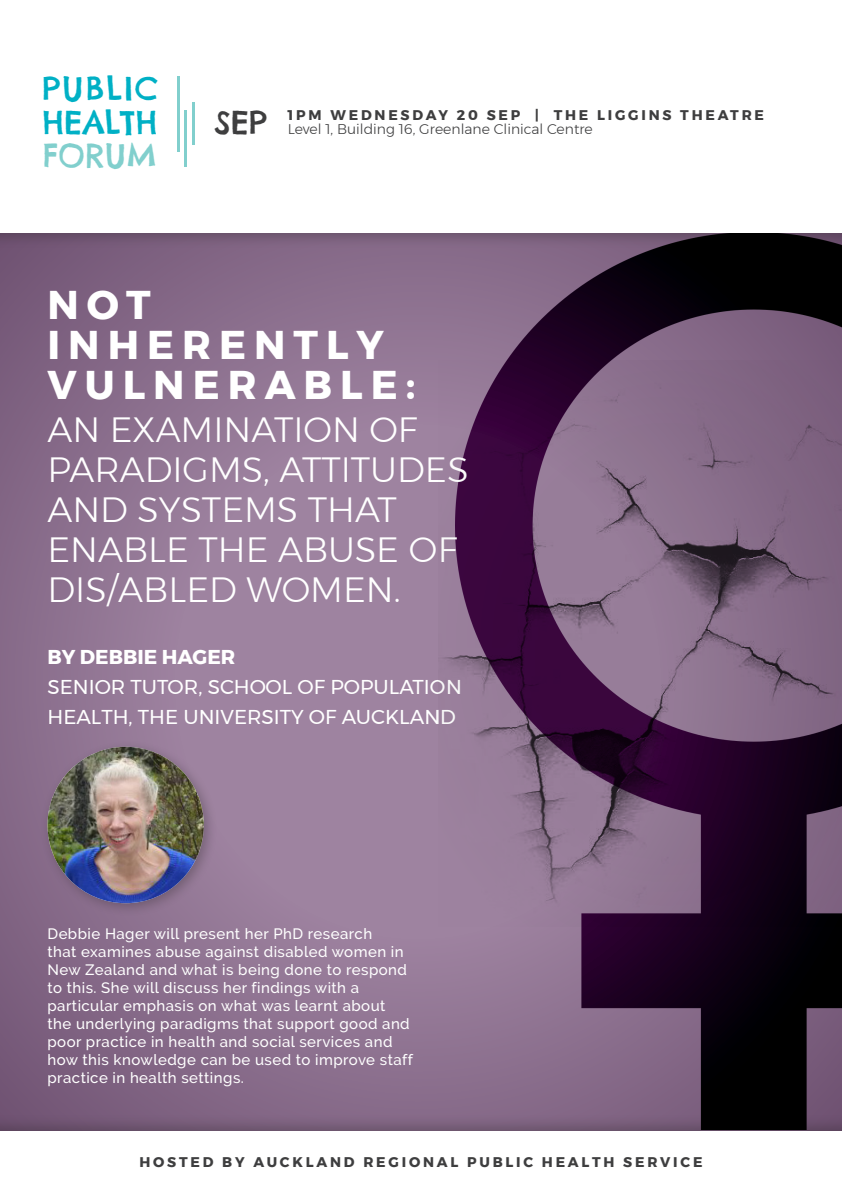
<style>
.page{position:relative;width:842px;height:1191px;background:#fff}
.page>*{position:absolute;margin:0;border:0;box-sizing:border-box;transform-origin:0 0}
.t1{font:700 40px/40px "Montserrat";letter-spacing:.2em;color:#fff}
.t2{font:300 35px/40px "Montserrat";color:#fff}
.t3{font:31.8px "Chelsea Market";letter-spacing:.03em;color:#00b0c5}
.t4{font:31.8px "Chelsea Market";color:#81cfcd}
.t5{font:31.8px "Chelsea Market";color:#3e3e3f}
.t6{font:20px/30px "Montserrat";color:#fff}
.t7{font:500 15px/18px "Raleway";letter-spacing:.03em;color:#fff}
.t8{font:700 14px "Montserrat";letter-spacing:.2em;color:#3e3e3f}
.t9{font:300 14px "Montserrat";color:#3e3e3f}
.s1{font-weight:700}
</style>
<div class="page">
<svg style="left:0;top:249px;width:455px;height:865px;background:#907593"></svg>
<div style="left:0;top:0;width:842px;height:249px;background:#231f20;opacity:.3"></div>
<div style="left:0;top:0;width:842px;height:232px;background:#fff"></div>
<hr style="left:177px;top:77px;width:2px;height:75px;background:#81cfcd">
<hr style="left:185px;top:111px;width:2px;height:56px;background:#81cfcd">
<hr style="left:192px;top:102px;width:3px;height:42px;background:#81cfcd">
<div style="left:0;top:1114px;width:842px;height:77px;background:#231f20;opacity:.3"></div>
<div style="left:0;top:1131px;width:842px;height:60px;background:#fff"></div>
<img style="left:455px;top:232px;width:387px;height:897px">
<img style="left:438px;top:361px;width:404px;height:565px">
<div style="left:40px;top:739px;width:178px;height:178px;background:#231f20;opacity:.3"></div>
<img style="left:47px;top:747px;width:157px;height:156px;border-radius:78px">
<p class="t3" style="left:43px;top:68px;width:117px">PUBLIC</p>
<p class="t3" style="left:43px;top:102px;width:116px">HEALTH</p>
<p class="t4" style="left:43px;top:135px;width:116px">FORUM</p>
<p class="t5" style="left:214px;top:102px;width:54px">SEP</p>
<p class="t8" style="left:288px;top:104px;width:478px">1PM WEDNESDAY 20 SEP | THE LIGGINS THEATRE</p>
<p class="t9" style="left:288px;top:119px;width:306px">Level 1, Building 16, Greenlane Clinical Centre</p>
<p class="t1" style="left:47px;top:285px;width:370px">NOT<br>INHERENTLY<br>VULNERABLE:</p>
<p class="t2" style="left:47px;top:409px;width:423px">AN EXAMINATION OF<br>PARADIGMS, ATTITUDES<br>AND SYSTEMS THAT<br>ENABLE THE ABUSE OF<br>DIS/ABLED WOMEN.</p>
<p class="t6" style="left:47px;top:641px;width:416px"><span class="s1">BY DEBBIE HAGER<br></span>SENIOR TUTOR, SCHOOL OF POPULATION<br>HEALTH, THE UNIVERSITY OF AUCKLAND</p>
<p class="t7" style="left:47px;top:924px;width:367px">Debbie Hager will present her PhD research<br>that examines abuse against disabled women in New Zealand and what is being done to respond to this. She will discuss her findings with a particular emphasis on what was learnt about the underlying paradigms that support good and poor practice in health and social services and how this knowledge can be used to improve staff practice in health settings.</p>
<p class="t8" style="left:139px;top:1150px;width:564px">HOSTED BY AUCKLAND REGIONAL PUBLIC HEALTH SERVICE</p>
</div>
